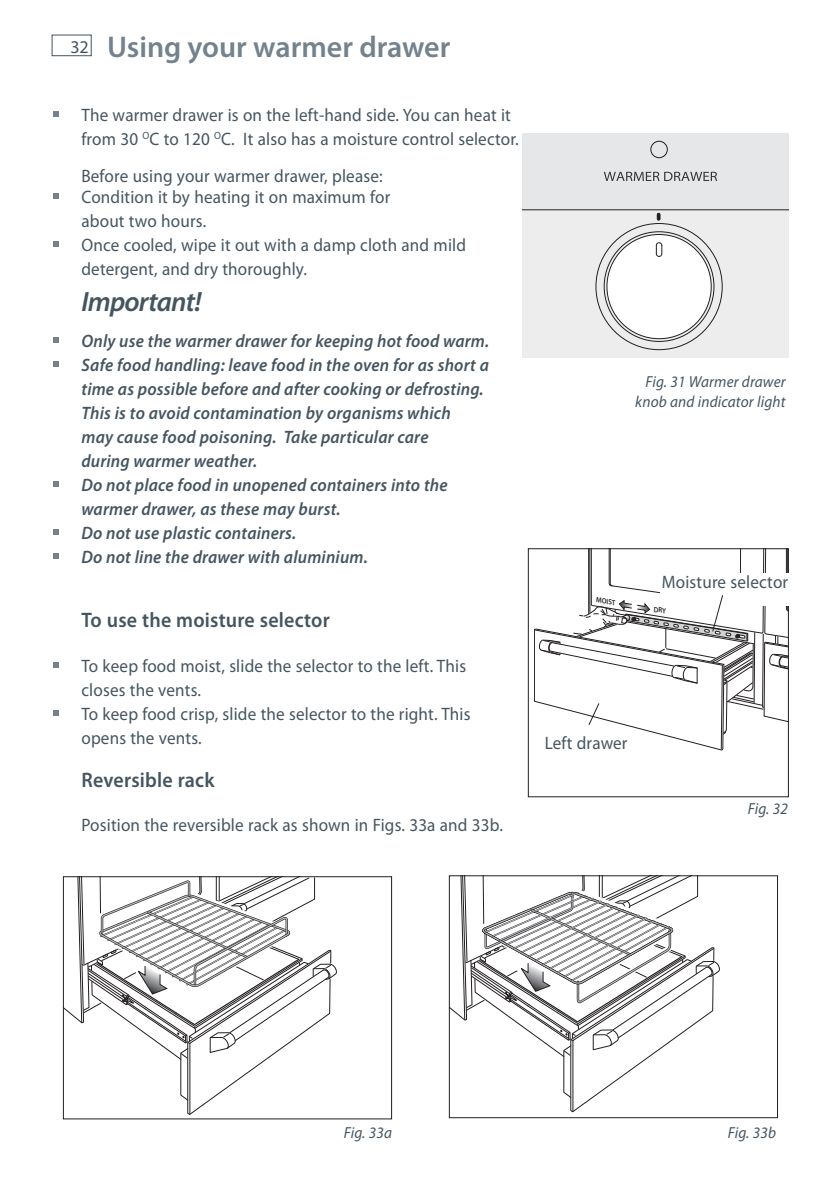
<style>
.page{position:relative;width:840px;height:1191px;background:#fff}
.page>*{position:absolute;margin:0;border:0;box-sizing:border-box;transform-origin:0 0}
.t1{font:600 30px "Myriad Pro";color:#73828d}
.t2{font:italic 600 28px "Myriad Pro";letter-spacing:-.03em;color:#455560}
.t3{font:600 21px "Myriad Pro";letter-spacing:.01em;color:#455560;scale:.95 1}
.t4{font:18px/24px "Myriad Pro";letter-spacing:.01em;color:#455560;scale:.95 1}
.t5{font:italic 600 18px/24px "Myriad Pro";letter-spacing:.01em;color:#455560;scale:.95 1}
.t6{font:18px "Myriad Pro";letter-spacing:.01em;color:#455560}
.t7{font:italic 16px/20px "Myriad Pro";letter-spacing:.01em;color:#455560;text-align:right;scale:.95 1}
.t8{font:italic 600 7.6px "Myriad Pro";color:#231f20;scale:.91 1}
</style>
<div class="page">
<div style="left:52px;top:35px;width:40px;height:21px;border:1px solid #455560"></div>
<svg style="left:53px;top:111px;width:6px;height:6px"></svg>
<svg style="left:53px;top:193px;width:6px;height:6px"></svg>
<svg style="left:53px;top:241px;width:6px;height:6px"></svg>
<svg style="left:53px;top:337px;width:6px;height:6px"></svg>
<svg style="left:53px;top:361px;width:6px;height:6px"></svg>
<svg style="left:53px;top:481px;width:6px;height:6px"></svg>
<svg style="left:53px;top:529px;width:6px;height:6px"></svg>
<svg style="left:53px;top:553px;width:6px;height:6px"></svg>
<svg style="left:53px;top:662px;width:6px;height:6px"></svg>
<svg style="left:53px;top:710px;width:6px;height:6px"></svg>
<div style="left:522px;top:133px;width:266px;height:75px;background:#e6e7e8"></div>
<svg style="left:603px;top:172px;width:113px;height:9px"></svg>
<svg style="left:522px;top:208px;width:266px;height:149px"></svg>
<div style="left:527px;top:548px;width:261px;height:249px;border:1px solid #231f20"></div>
<svg style="left:65px;top:878px;width:272px;height:237px"></svg>
<div style="left:63px;top:876px;width:329px;height:243px;border:1px solid #231f20"></div>
<svg style="left:450px;top:877px;width:269px;height:235px"></svg>
<div style="left:448px;top:875px;width:329px;height:243px;border:1px solid #231f20"></div>
<svg style="left:534px;top:549px;width:254px;height:204px"></svg>
<p class="t6" style="left:70px;top:40px;width:20px">32</p>
<h1 class="t1" style="left:107px;top:35px;width:344px">Using your warmer drawer</h1>
<p class="t4" style="left:81px;top:105px;width:461px">The warmer drawer is on the left-hand side. You can heat it from 30 <sup>O</sup>C to 120 <sup>O</sup>C. It also has a moisture control selector.</p>
<p class="t4" style="left:81px;top:167px;width:326px;line-height:21px">Before using your warmer drawer, please:<br>Condition it by heating it on maximum for</p>
<p class="t4" style="left:81px;top:211px;width:406px">about two hours.<br>Once cooled, wipe it out with a damp cloth and mild detergent, and dry thoroughly.</p>
<h2 class="t2" style="left:81px;top:291px;width:121px">Important!</h2>
<p class="t5" style="left:81px;top:331px;width:430px">Only use the warmer drawer for keeping hot food warm.<br>Safe food handling: leave food in the oven for as short a time as possible before and after cooking or defrosting.<br>This is to avoid contamination by organisms which<br>may cause food poisoning. Take particular care<br>during warmer weather.<br>Do not place food in unopened containers into the warmer drawer, as these may burst.<br>Do not use plastic containers.<br>Do not line the drawer with aluminium.</p>
<p class="t3" style="left:81px;top:612px;width:263px">To use the moisture selector</p>
<p class="t4" style="left:81px;top:656px;width:411px">To keep food moist, slide the selector to the left. This closes the vents.<br>To keep food crisp, slide the selector to the right. This opens the vents.</p>
<p class="t3" style="left:81px;top:772px;width:141px">Reversible rack</p>
<p class="t4" style="left:81px;top:815px;width:445px">Position the reversible rack as shown in Figs. 33a and 33b.</p>
<p class="t7" style="left:635px;top:373px;width:160px">Fig. 31 Warmer drawer knob and indicator light</p>
<p class="t8" style="left:596px;top:597px;width:23px;rotate:9deg">MOIST</p>
<p class="t4" style="left:661px;top:572px;width:134px">Moisture selector</p>
<p class="t4" style="left:544px;top:733px;width:89px">Left drawer</p>
<p class="t7" style="left:747px;top:800px;width:44px">Fig. 32</p>
<p class="t7" style="left:343px;top:1124px;width:52px">Fig. 33a</p>
<p class="t7" style="left:727px;top:1124px;width:52px">Fig. 33b</p>
</div>
